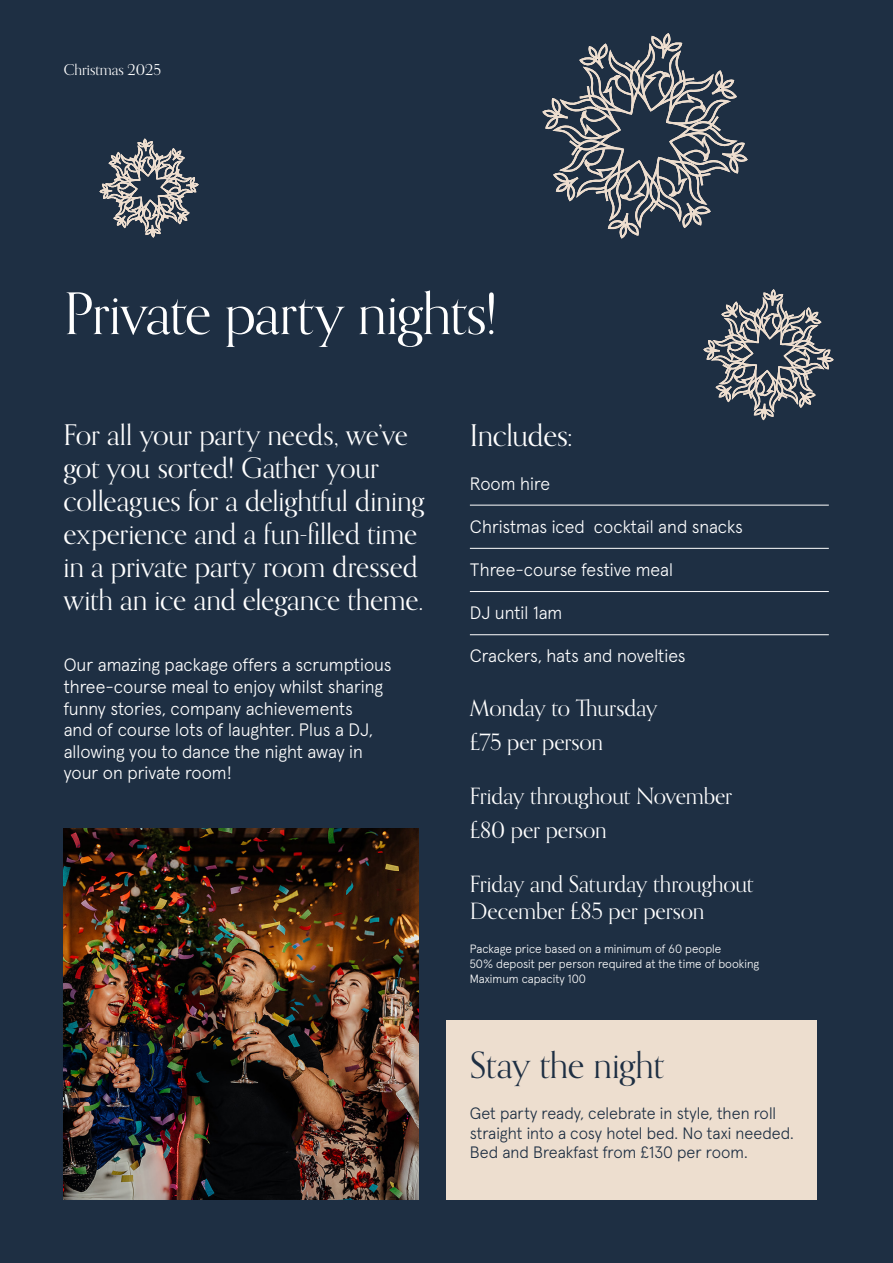
<style>
.page{position:relative;width:893px;height:1263px;background:#1e2f43}
.page>*{position:absolute;margin:0;border:0;box-sizing:border-box;transform-origin:0 0}
.t1{font:57.45px "Orpheus Pro";letter-spacing:-.015em;color:#fff}
.t2{font:36px "Orpheus Pro";letter-spacing:-.01em;color:#1e2f43}
.t3{font:30px "Orpheus Pro";letter-spacing:-.01em;color:#fff}
.t4{font:28.5px/33px "Orpheus Pro";letter-spacing:-.01em;color:#fff}
.t5{font:22.5px/33.8px "Orpheus Pro";letter-spacing:-.01em;color:#fff}
.t6{font:300 18px/21.6px "Apercu";color:#fff}
.t7{font:300 16.5px/19.5px "Apercu";color:#1e2f43}
.t8{font:15px "Orpheus Pro";color:#fff}
.t9{font:300 12px/15px "Apercu";color:#fff}
</style>
<div class="page">
<hr style="left:470px;top:505px;width:359px;height:1px;background:#fff">
<hr style="left:470px;top:548px;width:359px;height:1px;background:#fff">
<hr style="left:470px;top:591px;width:359px;height:1px;background:#fff">
<hr style="left:470px;top:634px;width:359px;height:1px;background:#fff">
<svg style="left:543px;top:33px;width:204px;height:205px"></svg>
<svg style="left:704px;top:290px;width:129px;height:130px"></svg>
<svg style="left:100px;top:139px;width:98px;height:98px"></svg>
<img style="left:64px;top:829px;width:355px;height:370px">
<div style="left:446px;top:1020px;width:371px;height:179px;background:#eddecf"></div>
<p class="t8" style="left:64px;top:60px;width:99px">Christmas 2025</p>
<h1 class="t1" style="left:64px;top:277px;width:435px">Private party nights!</h1>
<h3 class="t4" style="left:63px;top:418px;width:363px">For all your party needs, we’ve got you sorted! Gather your colleagues for a delightful dining experience and a fun-filled time in a private party room dressed with an ice and elegance theme.</h3>
<p class="t6" style="left:64px;top:652px;width:329px">Our amazing package offers a scrumptious three-course meal to enjoy whilst sharing funny stories, company achievements<br>and of course lots of laughter. Plus a DJ, allowing you to dance the night away in your on private room!</p>
<h3 class="t3" style="left:470px;top:416px;width:105px">Includes:</h3>
<p class="t6" style="left:470px;top:471px;width:82px">Room hire</p>
<p class="t6" style="left:470px;top:514px;width:275px">Christmas iced cocktail and snacks</p>
<p class="t6" style="left:470px;top:557px;width:205px">Three-course festive meal</p>
<p class="t6" style="left:470px;top:600px;width:94px">DJ until 1am</p>
<p class="t6" style="left:470px;top:643px;width:217px">Crackers, hats and novelties</p>
<p class="t5" style="left:470px;top:691px;width:189px">Monday to Thursday £75 per person</p>
<p class="t5" style="left:470px;top:779px;width:264px">Friday throughout November £80 per person</p>
<p class="t5" style="left:470px;top:870px;width:285px;line-height:27px">Friday and Saturday throughout<br>December £85 per person</p>
<p class="t9" style="left:470px;top:940px;width:291px">Package price based on a minimum of 60 people<br>50% deposit per person required at the time of booking<br>Maximum capacity 100</p>
<h2 class="t2" style="left:470px;top:1042px;width:196px">Stay the night</h2>
<p class="t7" style="left:470px;top:1102px;width:325px">Get party ready, celebrate in style, then roll straight into a cosy hotel bed. No taxi needed.<br>Bed and Breakfast from £130 per room.</p>
</div>
